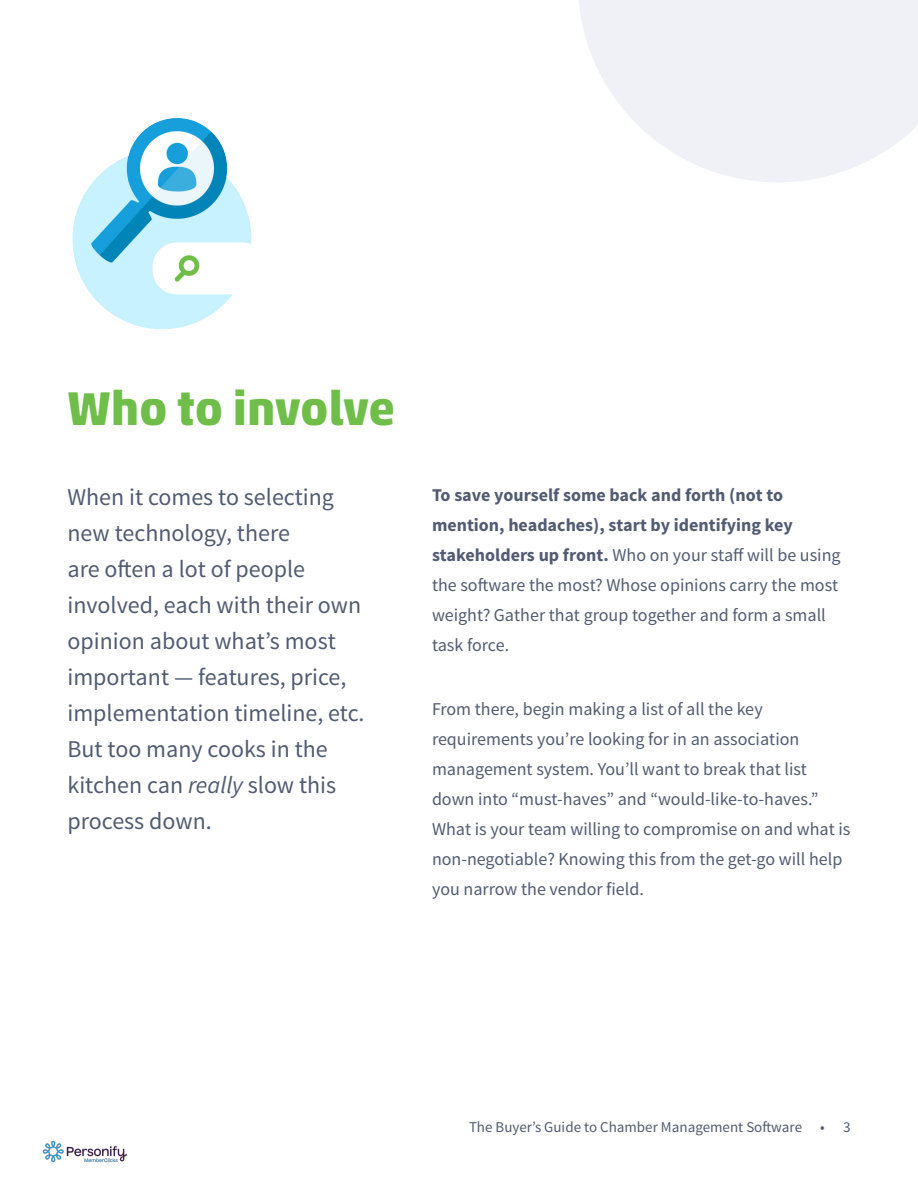
<style>
.page{position:relative;width:918px;height:1188px;background:#fff}
.page>*{position:absolute;margin:0;border:0;box-sizing:border-box;transform-origin:0 0}
.t1{font:700 48px "Akko Pro";color:#6fbe4a}
.t2{font:24px/36px "Source Sans Pro";color:#515b71}
.t3{font:18px/30px "Source Sans Pro";color:#515b71}
.t4{font:15px "Source Sans Pro";color:#515b71}
.s1{font-style:italic}
.s2{font-weight:700}
</style>
<div class="page">
<svg style="left:579px;top:0;width:339px;height:182px;fill:#eff1f6"></svg>
<img style="left:72px;top:118px;width:180px;height:211px">
<img style="left:42px;top:1140px;width:85px;height:23px">
<p class="t1" style="left:68px;top:379px;width:329px">Who to involve</p>
<p class="t2" style="left:68px;top:480px;width:299px">When it comes to selecting new technology, there<br>are often a lot of people involved, each with their own opinion about what’s most important — features, price, implementation timeline, etc.<br>But too many cooks in the kitchen can <span class="s1">really</span> slow this process down.</p>
<p class="t3" style="left:432px;top:480px;width:410px"><span class="s2">To save yourself some back and forth (not to mention, headaches), start by identifying key stakeholders up front.</span> Who on your staff will be using the software the most? Whose opinions carry the most weight? Gather that group together and form a small task force.</p>
<p class="t3" style="left:432px;top:694px;width:420px">From there, begin making a list of all the key requirements you’re looking for in an association management system. You’ll want to break that list down into “must-haves” and “would-like-to-haves.” What is your team willing to compromise on and what is non-negotiable? Knowing this from the get-go will help you narrow the vendor field.</p>
<p class="t4" style="left:469px;top:1118px;width:383px">The Buyer’s Guide to Chamber Management Software • 3</p>
</div>
